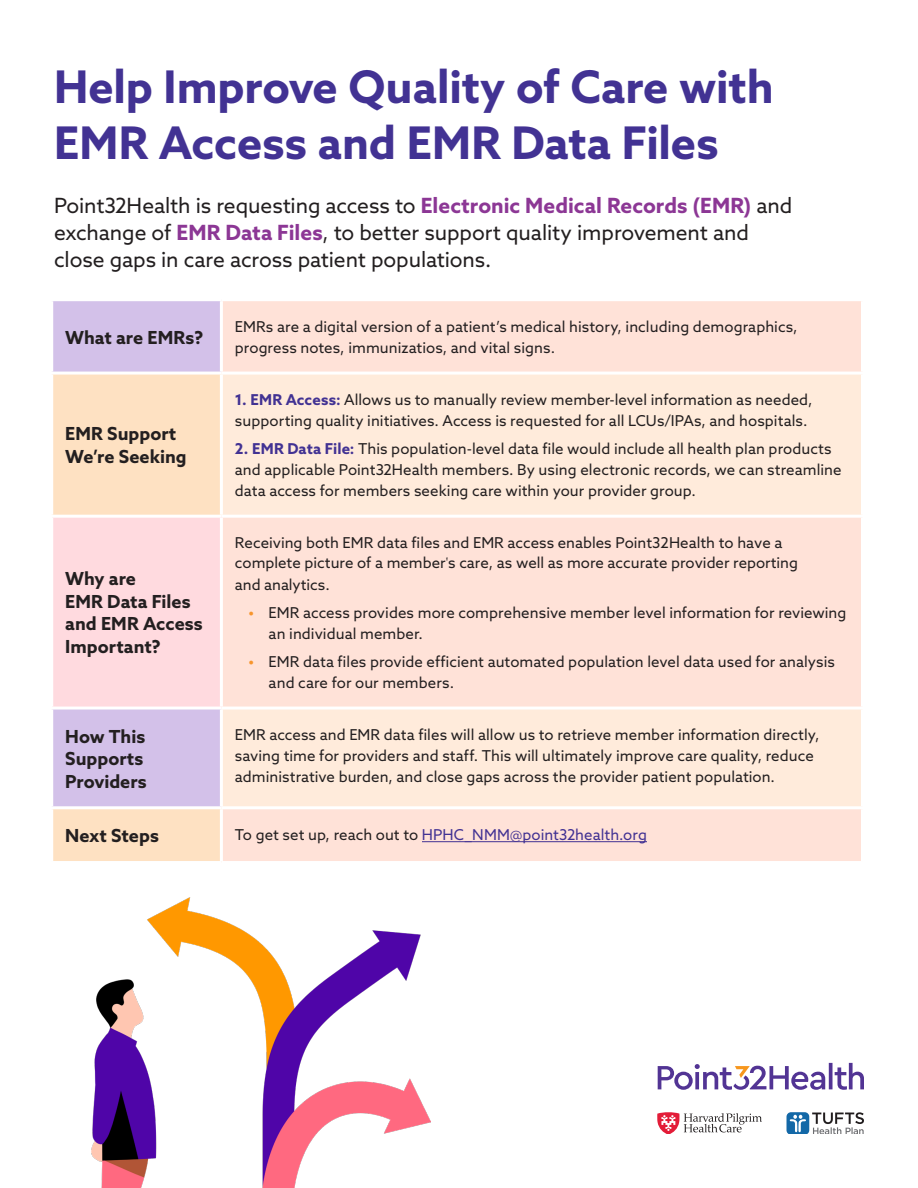
<style>
.page{position:relative;width:918px;height:1188px;background:#fff}
.page>*{position:absolute;margin:0;border:0;box-sizing:border-box;transform-origin:0 0}
.t1{font:700 45px/55.5px "Azo Sans";letter-spacing:-.005em;color:#423293}
.Text{font:21px/27px "Azo Sans";letter-spacing:-.005em;color:#231f20}
.Subhead{font:700 18px/22.5px "Azo Sans";color:#231f20}
.Subhead-2{font:15px/21px "Azo Sans";letter-spacing:.005em;color:#231f20}
.Subhead-3{font:15px "Azo Sans";letter-spacing:.005em;color:#423293}
.s1{font-weight:700;color:#8c3795}
.s2{font-weight:700;color:#423293}
.s3{font-family:"Minion Pro"}
.s4{font-weight:700;color:#f7952c}
.s5{color:#231f20}
</style>
<div class="page">
<img style="left:91px;top:898px;width:339px;height:290px">
<svg style="left:787px;top:1112px;width:77px;height:22px"></svg>
<svg style="left:657px;top:1112px;width:105px;height:22px"></svg>
<svg style="left:658px;top:1063px;width:206px;height:27px"></svg>
<div style="left:53px;top:301px;width:167px;height:71px;background:#d3c1e9"></div>
<div style="left:223px;top:301px;width:638px;height:560px;background:#ffe2d8"></div>
<svg style="left:53px;top:375px;width:167px;height:486px;background:#efd6cf"></svg>
<svg style="left:223px;top:375px;width:638px;height:431px;background:#ffe7d9"></svg>
<div style="left:52px;top:516px;width:169px;height:192px;background:#ffdadf"></div>
<hr style="left:221px;top:372px;width:643px;height:3px;background:#fff">
<hr style="left:50px;top:515px;width:171px;height:3px;background:#fff">
<hr style="left:50px;top:518px;width:3px;height:189px;background:#fff">
<hr style="left:221px;top:515px;width:643px;height:3px;background:#fff">
<hr style="left:220px;top:518px;width:3px;height:189px;background:#fff">
<hr style="left:50px;top:707px;width:171px;height:3px;background:#fff">
<hr style="left:221px;top:707px;width:643px;height:3px;background:#fff">
<hr style="left:50px;top:806px;width:171px;height:3px;background:#fff">
<hr style="left:221px;top:806px;width:643px;height:3px;background:#fff">
<hr style="left:422px;top:841px;width:225px;height:1px;background:#423293">
<p class="t1" style="left:54px;top:58px;width:721px">Help Improve Quality of Care with<br>EMR Access and EMR Data Files</p>
<p class="Text" style="left:54px;top:191px;width:740px">Point32Health is requesting access to <span class="s1">Electronic Medical Records (EMR)</span> and exchange of <span class="s1">EMR Data Files</span>, to better support quality improvement and close gaps in care across patient populations.</p>
<p class="Subhead" style="left:65px;top:326px;width:140px">What are EMRs?</p>
<p class="Subhead-2" style="left:235px;top:316px;width:564px">EMRs are a digital version of a patient’s medical history, including demographics, progress notes, immunizatios, and vital signs.</p>
<p class="Subhead" style="left:65px;top:423px;width:123px">EMR Support<br>We’re Seeking</p>
<p class="Subhead" style="left:65px;top:567px;width:139px">Why are<br>EMR Data Files and EMR Access<br>Important?</p>
<p class="Subhead-2" style="left:235px;top:389px;width:579px"><span class="s2">1. EMR Access:</span> Allows us to manually review member-level information as needed, supporting quality initiatives. Access is requested for all LCUs/IPAs, and hospitals.</p>
<p class="Subhead-2" style="left:235px;top:438px;width:608px"><span class="s2">2. EMR Data File:</span> This population-level data file would include all health plan products and applicable Point32Health members. By using electronic records, we can streamline data access for members seeking care within your provider group.</p>
<p class="Subhead-2" style="left:235px;top:533px;width:565px;line-height:20.1px">Receiving both EMR data files and EMR access enables Point32Health to have a complete picture of a member<span class="s3">'</span>s care, as well as more accurate provider reporting</p>
<p class="Subhead-2" style="left:235px;top:574px;width:96px">and analytics.</p>
<p class="Subhead-2" style="left:269px;top:602px;width:579px;text-indent:-20px"><span class="s4">•</span> EMR access provides more comprehensive member level information for reviewing an individual member.</p>
<p class="Subhead-2" style="left:269px;top:651px;width:568px;text-indent:-20px"><span class="s4">•</span> EMR data files provide efficient automated population level data used for analysis and care for our members.</p>
<p class="Subhead" style="left:65px;top:725px;width:83px">How This<br>Supports<br>Providers</p>
<p class="Subhead-2" style="left:235px;top:724px;width:586px">EMR access and EMR data files will allow us to retrieve member information directly, saving time for providers and staff. This will ultimately improve care quality, reduce administrative burden, and close gaps across the provider patient population.</p>
<p class="Subhead" style="left:65px;top:824px;width:95px">Next Steps</p>
<p class="Subhead-3" style="left:235px;top:825px;width:414px"><span class="s5">To get set up, reach out to</span> HPHC_NMM@point32health.org</p>
</div>
